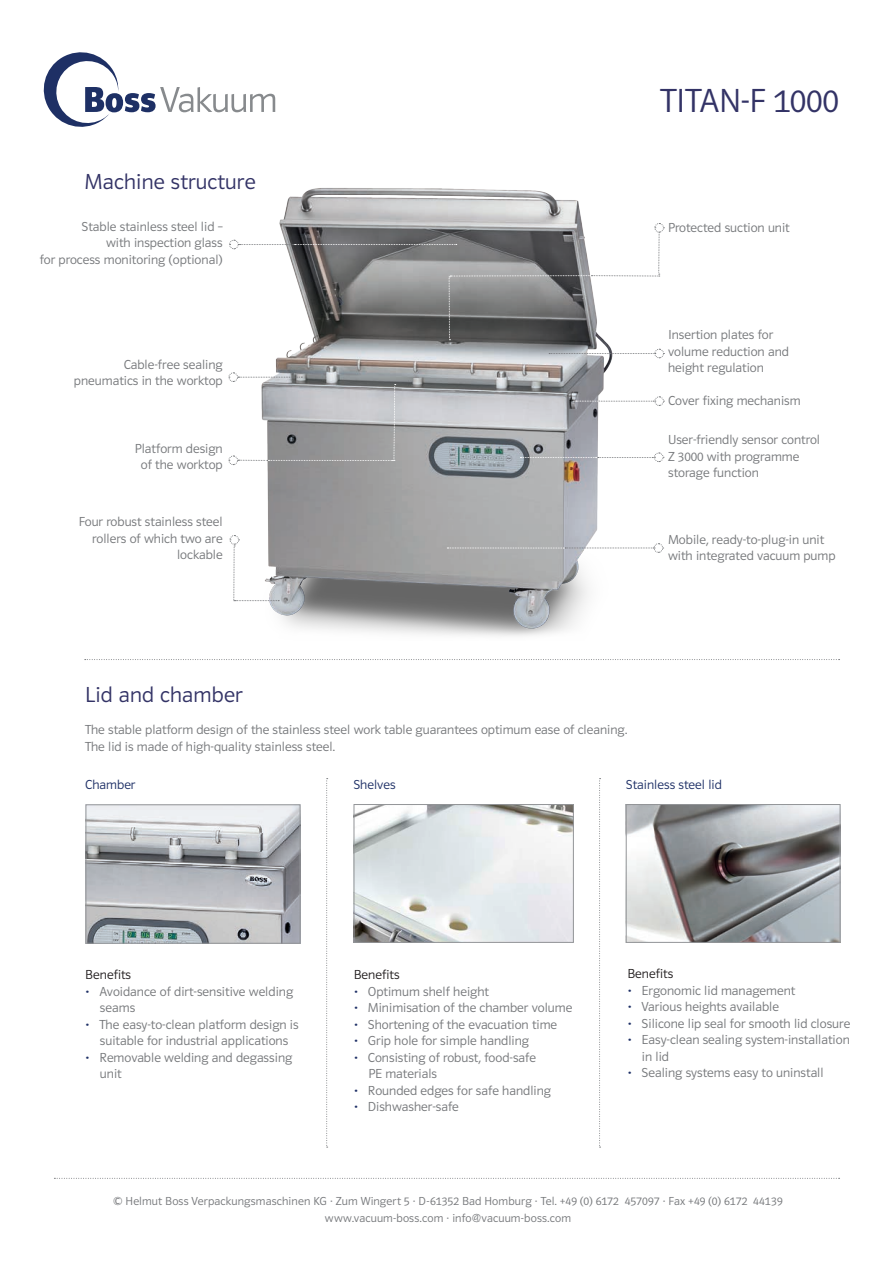
<style>
.page{position:relative;width:893px;height:1263px;background:#fff}
.page>*{position:absolute;margin:0;border:0;box-sizing:border-box;transform-origin:0 0}
.t1{font:34.5px "Polo 11 Leicht";color:#336}
.t2{font:22.5px "Polo 11 Leicht";letter-spacing:.01em;color:#336}
.fließtext_9pt_ZAB13{font:13.5px/16.5px "Polo 11 Leicht";color:#76787b}
.fließtext_9pt_ZAB13-2{font:13.5px "Polo 11 Leicht";color:#1e3066}
.fließtext_9pt_ZAB13-3{font:13.5px "Polo 11 Leicht";color:#231f20}
.t3{font:12px "Polo 11 Leicht";letter-spacing:.01em;color:#76787b}
.s1{color:#1e3066}
</style>
<div class="page">
<img style="left:233px;top:188px;width:379px;height:448px">
<svg style="left:85px;top:659px;width:755px;height:1px"></svg>
<svg style="left:228px;top:372px;width:168px;height:93px"></svg>
<svg style="left:549px;top:348px;width:115px;height:11px"></svg>
<svg style="left:229px;top:223px;width:435px;height:117px"></svg>
<svg style="left:54px;top:1178px;width:786px;height:1px"></svg>
<svg style="left:44px;top:52px;width:231px;height:75px"></svg>
<svg style="left:576px;top:396px;width:88px;height:10px"></svg>
<svg style="left:520px;top:452px;width:144px;height:10px"></svg>
<svg style="left:447px;top:543px;width:217px;height:10px"></svg>
<svg style="left:229px;top:535px;width:50px;height:66px"></svg>
<img style="left:356px;top:806px;width:216px;height:135px">
<div style="left:354px;top:804px;width:220px;height:139px;border:1px solid #939598"></div>
<svg style="left:326px;top:778px;width:2px;height:370px"></svg>
<svg style="left:599px;top:778px;width:2px;height:370px"></svg>
<img style="left:88px;top:806px;width:210px;height:135px">
<div style="left:86px;top:804px;width:214px;height:139px;border:1px solid #939598"></div>
<img style="left:628px;top:806px;width:210px;height:135px">
<div style="left:626px;top:804px;width:214px;height:139px;border:1px solid #939598"></div>
<p class="t2" style="left:84px;top:169px;width:173px">Machine structure</p>
<p class="fließtext_9pt_ZAB13" style="left:82px;top:218px;width:143px">Stable stainless steel lid –</p>
<p class="fließtext_9pt_ZAB13" style="left:106px;top:234px;width:118px">with inspection glass</p>
<p class="fließtext_9pt_ZAB13" style="left:40px;top:251px;width:185px">for process monitoring (optional)</p>
<p class="fließtext_9pt_ZAB13" style="left:74px;top:356px;width:150px;text-align:right">Cable-free sealing pneumatics in the worktop</p>
<p class="fließtext_9pt_ZAB13" style="left:135px;top:440px;width:89px">Platform design</p>
<p class="fließtext_9pt_ZAB13" style="left:141px;top:457px;width:83px">of the worktop</p>
<p class="fließtext_9pt_ZAB13" style="left:79px;top:513px;width:146px;text-align:right">Four robust stainless steel rollers of which two are lockable</p>
<p class="t1" style="left:660px;top:82px;width:180px">TITAN-F 1000</p>
<p class="fließtext_9pt_ZAB13" style="left:668px;top:219px;width:123px">Protected suction unit</p>
<p class="fließtext_9pt_ZAB13" style="left:668px;top:326px;width:122px">Insertion plates for volume reduction and height regulation</p>
<p class="fließtext_9pt_ZAB13" style="left:668px;top:392px;width:134px">Cover fixing mechanism</p>
<p class="fließtext_9pt_ZAB13" style="left:668px;top:431px;width:153px">User-friendly sensor control</p>
<p class="fließtext_9pt_ZAB13" style="left:668px;top:448px;width:133px">Z 3000 with programme storage function</p>
<p class="fließtext_9pt_ZAB13" style="left:668px;top:531px;width:169px">Mobile, ready-to-plug-in unit with integrated vacuum pump</p>
<p class="t2" style="left:85px;top:683px;width:159px">Lid and chamber</p>
<p class="fließtext_9pt_ZAB13" style="left:85px;top:721px;width:544px">The stable platform design of the stainless steel work table guarantees optimum ease of cleaning.</p>
<p class="fließtext_9pt_ZAB13" style="left:85px;top:738px;width:252px">The lid is made of high-quality stainless steel.</p>
<p class="fließtext_9pt_ZAB13-2" style="left:85px;top:777px;width:52px">Chamber</p>
<p class="fließtext_9pt_ZAB13-2" style="left:353px;top:777px;width:44px">Shelves</p>
<p class="fließtext_9pt_ZAB13-2" style="left:626px;top:777px;width:97px">Stainless steel lid</p>
<p class="fließtext_9pt_ZAB13-3" style="left:85px;top:967px;width:47px">Benefits</p>
<p class="fließtext_9pt_ZAB13" style="left:85px;top:983px;width:209px"><span class="s1">•</span> Avoidance of dirt-sensitive welding</p>
<p class="fließtext_9pt_ZAB13" style="left:100px;top:1000px;width:37px">seams</p>
<p class="fließtext_9pt_ZAB13" style="left:85px;top:1016px;width:215px"><span class="s1">•</span> The easy-to-clean platform design is</p>
<p class="fließtext_9pt_ZAB13" style="left:100px;top:1033px;width:190px">suitable for industrial applications</p>
<p class="fließtext_9pt_ZAB13" style="left:85px;top:1049px;width:209px"><span class="s1">•</span> Removable welding and degassing</p>
<p class="fließtext_9pt_ZAB13" style="left:100px;top:1066px;width:23px">unit</p>
<p class="fließtext_9pt_ZAB13-3" style="left:354px;top:968px;width:47px">Benefits</p>
<p class="fließtext_9pt_ZAB13" style="left:354px;top:983px;width:137px"><span class="s1">•</span> Optimum shelf height</p>
<p class="fließtext_9pt_ZAB13" style="left:354px;top:1000px;width:220px"><span class="s1">•</span> Minimisation of the chamber volume</p>
<p class="fließtext_9pt_ZAB13" style="left:354px;top:1016px;width:205px"><span class="s1">•</span> Shortening of the evacuation time</p>
<p class="fließtext_9pt_ZAB13" style="left:354px;top:1033px;width:177px"><span class="s1">•</span> Grip hole for simple handling</p>
<p class="fließtext_9pt_ZAB13" style="left:354px;top:1049px;width:184px"><span class="s1">•</span> Consisting of robust, food-safe</p>
<p class="fließtext_9pt_ZAB13" style="left:368px;top:1066px;width:70px">PE materials</p>
<p class="fließtext_9pt_ZAB13" style="left:354px;top:1082px;width:199px"><span class="s1">•</span> Rounded edges for safe handling</p>
<p class="fließtext_9pt_ZAB13" style="left:354px;top:1099px;width:107px"><span class="s1">•</span> Dishwasher-safe</p>
<p class="fließtext_9pt_ZAB13-3" style="left:627px;top:966px;width:47px">Benefits</p>
<p class="fließtext_9pt_ZAB13" style="left:627px;top:982px;width:170px"><span class="s1">•</span> Ergonomic lid management</p>
<p class="fließtext_9pt_ZAB13" style="left:627px;top:998px;width:153px"><span class="s1">•</span> Various heights available</p>
<p class="fließtext_9pt_ZAB13" style="left:627px;top:1015px;width:224px"><span class="s1">•</span> Silicone lip seal for smooth lid closure</p>
<p class="fließtext_9pt_ZAB13" style="left:627px;top:1031px;width:224px"><span class="s1">•</span> Easy-clean sealing system-installation</p>
<p class="fließtext_9pt_ZAB13" style="left:642px;top:1048px;width:29px">in lid</p>
<p class="fließtext_9pt_ZAB13" style="left:627px;top:1064px;width:198px"><span class="s1">•</span> Sealing systems easy to uninstall</p>
<p class="t3" style="left:113px;top:1195px;width:671px">© Helmut Boss Verpackungsmaschinen KG · Zum Wingert 5 · D-61352 Bad Homburg · Tel. +49 (0) 6172 457097 · Fax +49 (0) 6172 44139</p>
<p class="t3" style="left:325px;top:1211px;width:248px">www.vacuum-boss.com · info@vacuum-boss.com</p>
</div>
